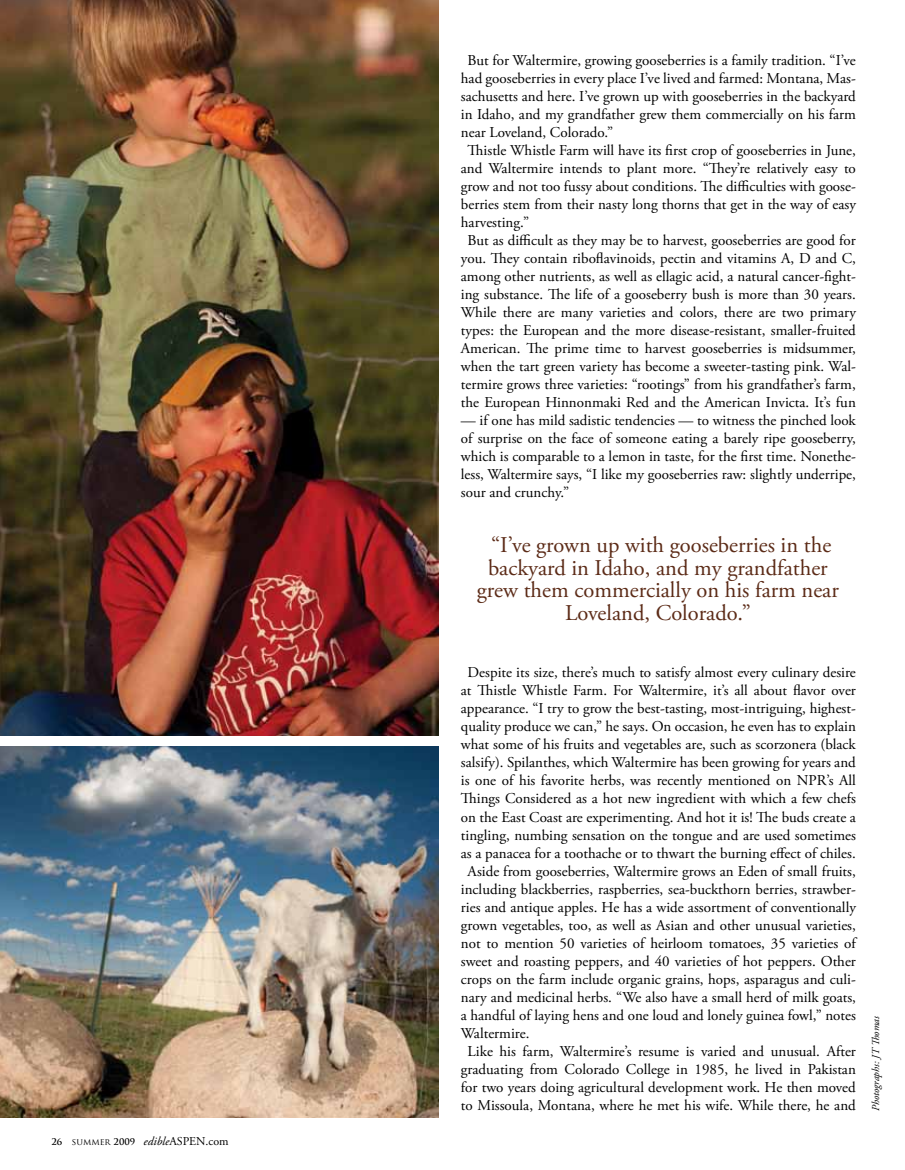
<style>
.page{position:relative;width:905px;height:1170px;background:#fff}
.page>*{position:absolute;margin:0;border:0;box-sizing:border-box;transform-origin:0 0}
.t1{font:22.5px/22.5px "Adobe Garamond Pro";color:#5c2b17;text-align:center}
.t2{font:15px/18px "Adobe Garamond Pro";color:#000;text-align:justify}
.t3{font:12px "Adobe Garamond Pro";color:#000}
.t4{font:italic 10.5px "Adobe Garamond Pro";color:#000}
.s1{font-family:"Trajan Pro";font-weight:700;font-size:9px}
.s2{font-family:"Trajan Pro";font-size:9px}
.s3{font-style:italic}
</style>
<div class="page">
<img style="left:0;top:746px;width:438px;height:371px">
<img style="left:0;top:0;width:438px;height:735px">
<p class="t3" style="left:51px;top:1133px;width:179px"><span class="s1">26</span> <span class="s2">SUMMER</span> <span class="s1">2009</span> <span class="s3">edible</span>ASPEN.com</p>
<p class="t2" style="left:468px;top:52px;width:390px">But for Waltermire, growing gooseberries is a family tradition. “I’ve</p>
<p class="t2" style="left:461px;top:70px;width:396px">had gooseberries in every place I’ve lived and farmed: Montana, Mas-</p>
<p class="t2" style="left:461px;top:88px;width:396px">sachusetts and here. I’ve grown up with gooseberries in the backyard</p>
<p class="t2" style="left:461px;top:106px;width:396px">in Idaho, and my grandfather grew them commercially on his farm</p>
<p class="t2" style="left:461px;top:124px;width:154px">near Loveland, Colorado.”</p>
<p class="t2" style="left:468px;top:142px;width:390px">Thistle Whistle Farm will have its first crop of gooseberries in June,</p>
<p class="t2" style="left:461px;top:160px;width:396px">and Waltermire intends to plant more. “They’re relatively easy to</p>
<p class="t2" style="left:461px;top:178px;width:396px">grow and not too fussy about conditions. The difficulties with goose-</p>
<p class="t2" style="left:461px;top:196px;width:396px">berries stem from their nasty long thorns that get in the way of easy</p>
<p class="t2" style="left:461px;top:214px;width:70px">harvesting.”</p>
<p class="t2" style="left:468px;top:232px;width:390px">But as difficult as they may be to harvest, gooseberries are good for</p>
<p class="t2" style="left:461px;top:250px;width:396px">you. They contain riboflavinoids, pectin and vitamins A, D and C,</p>
<p class="t2" style="left:461px;top:268px;width:396px">among other nutrients, as well as ellagic acid, a natural cancer-fight-</p>
<p class="t2" style="left:461px;top:286px;width:396px">ing substance. The life of a gooseberry bush is more than 30 years.</p>
<p class="t2" style="left:461px;top:304px;width:396px">While there are many varieties and colors, there are two primary</p>
<p class="t2" style="left:461px;top:322px;width:396px">types: the European and the more disease-resistant, smaller-fruited</p>
<p class="t2" style="left:461px;top:340px;width:396px">American. The prime time to harvest gooseberries is midsummer,</p>
<p class="t2" style="left:461px;top:358px;width:396px">when the tart green variety has become a sweeter-tasting pink. Wal-</p>
<p class="t2" style="left:461px;top:376px;width:396px">termire grows three varieties: “rootings” from his grandfather’s farm,</p>
<p class="t2" style="left:461px;top:394px;width:396px">the European Hinnonmaki Red and the American Invicta. It’s fun</p>
<p class="t2" style="left:461px;top:412px;width:396px">— if one has mild sadistic tendencies — to witness the pinched look of surprise on the face of someone eating a barely ripe gooseberry, which is comparable to a lemon in taste, for the first time. Nonethe&shy;less, Waltermire says, “I like my gooseberries raw: slightly underripe, sour and crunchy.”</p>
<h1 class="t1" style="left:477px;top:534px;width:363px">“I’ve grown up with gooseberries in the backyard in Idaho, and my grandfather grew them commercially on his farm near Loveland, Colorado.”</h1>
<p class="t2" style="left:468px;top:664px;width:390px">Despite its size, there’s much to satisfy almost every culinary desire</p>
<p class="t2" style="left:461px;top:682px;width:396px">at Thistle Whistle Farm. For Waltermire, it’s all about flavor over</p>
<p class="t2" style="left:461px;top:700px;width:396px">appearance. “I try to grow the best-tasting, most-intriguing, highest-</p>
<p class="t2" style="left:461px;top:718px;width:396px">quality produce we can,” he says. On occasion, he even has to explain</p>
<p class="t2" style="left:461px;top:736px;width:396px">what some of his fruits and vegetables are, such as scorzonera (black</p>
<p class="t2" style="left:461px;top:754px;width:396px">salsify). Spilanthes, which Waltermire has been growing for years and</p>
<p class="t2" style="left:461px;top:772px;width:396px">is one of his favorite herbs, was recently mentioned on NPR’s All</p>
<p class="t2" style="left:461px;top:790px;width:396px">Things Considered as a hot new ingredient with which a few chefs</p>
<p class="t2" style="left:461px;top:808px;width:396px">on the East Coast are experimenting. And hot it is! The buds create a</p>
<p class="t2" style="left:461px;top:826px;width:396px">tingling, numbing sensation on the tongue and are used sometimes</p>
<p class="t2" style="left:461px;top:844px;width:396px">as a panacea for a toothache or to thwart the burning effect of chiles.</p>
<p class="t2" style="left:468px;top:862px;width:390px">Aside from gooseberries, Waltermire grows an Eden of small fruits,</p>
<p class="t2" style="left:461px;top:880px;width:396px">including blackberries, raspberries, sea-buckthorn berries, strawber-</p>
<p class="t2" style="left:461px;top:898px;width:396px">ries and antique apples. He has a wide assortment of conventionally</p>
<p class="t2" style="left:461px;top:916px;width:396px">grown vegetables, too, as well as Asian and other unusual varieties,</p>
<p class="t2" style="left:461px;top:934px;width:396px">not to mention 50 varieties of heirloom tomatoes, 35 varieties of</p>
<p class="t2" style="left:461px;top:952px;width:396px">sweet and roasting peppers, and 40 varieties of hot peppers. Other</p>
<p class="t2" style="left:461px;top:970px;width:396px">crops on the farm include organic grains, hops, asparagus and culi-</p>
<p class="t2" style="left:461px;top:988px;width:396px">nary and medicinal herbs. “We also have a small herd of milk goats,</p>
<p class="t2" style="left:461px;top:1006px;width:396px">a handful of laying hens and one loud and lonely guinea fowl,” notes</p>
<p class="t2" style="left:461px;top:1024px;width:70px">Waltermire.</p>
<p class="t2" style="left:468px;top:1042px;width:390px">Like his farm, Waltermire’s resume is varied and unusual. After</p>
<p class="t2" style="left:461px;top:1060px;width:396px">graduating from Colorado College in 1985, he lived in Pakistan</p>
<p class="t2" style="left:461px;top:1078px;width:396px">for two years doing agricultural development work. He then moved</p>
<p class="t2" style="left:461px;top:1096px;width:396px">to Missoula, Montana, where he met his wife. While there, he and</p>
<p class="t4" style="left:869px;top:1110px;width:96px;rotate:-90deg">Photographs: JT Thomas</p>
</div>
